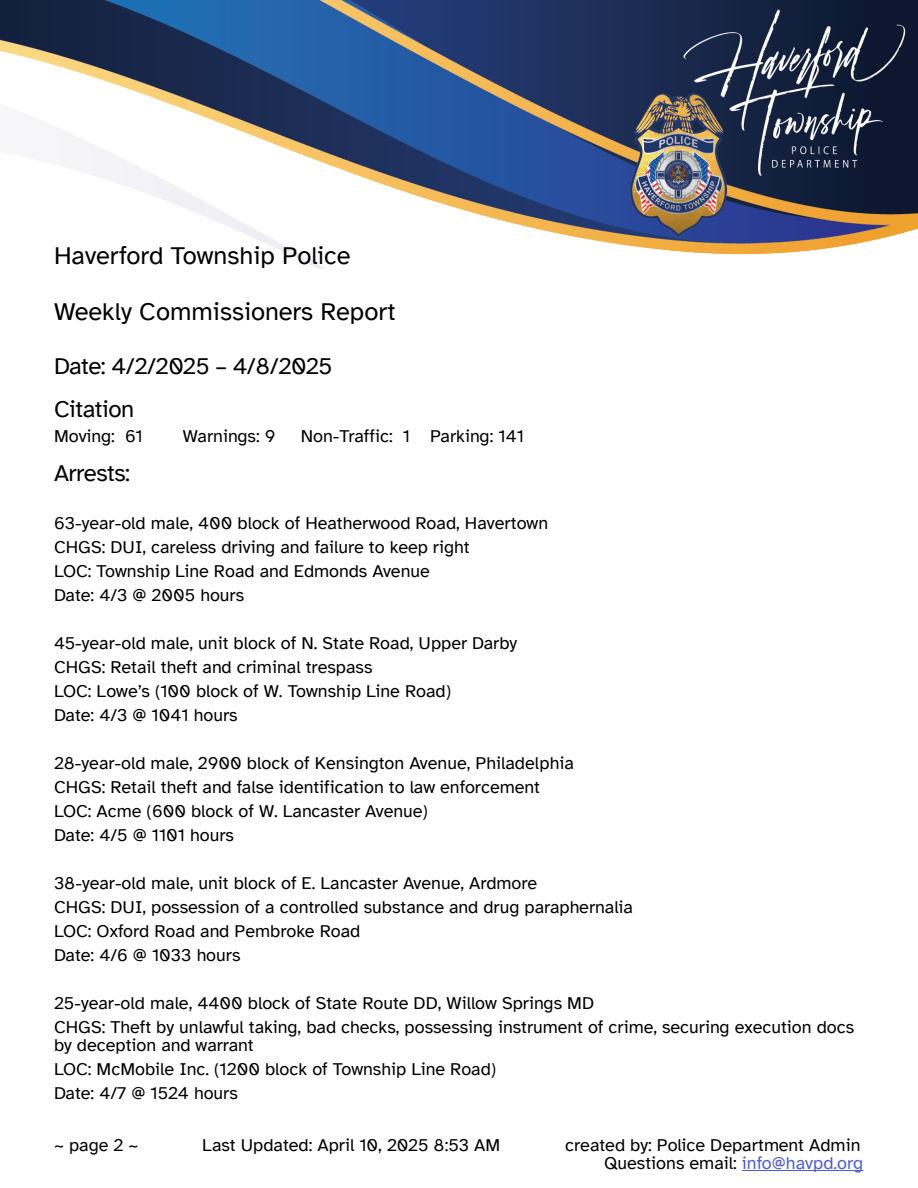
<style>
.page{position:relative;width:918px;height:1188px;background:#fff}
.page>*{position:absolute;margin:0;border:0;box-sizing:border-box;transform-origin:0 0}
.Heading{font:25.5px "Atkinson Hyperlegible";color:#000}
.Subheading{font:24px "Atkinson Hyperlegible";letter-spacing:-.02em;color:#000}
.Paragraph{font:24px "Atkinson Hyperlegible";letter-spacing:-.02em;color:#000}
.Paragraph-2{font:18px/18px "Atkinson Hyperlegible";color:#000;text-align:right}
.s1{color:#4f5cd6}
</style>
<div class="page">
<img style="left:0;top:0;width:918px;height:268px">
<hr style="left:742px;top:1170px;width:121px;height:1px;background:#4f5cd6">
<p class="Heading" style="left:54px;top:242px;width:298px">Haverford Township Police</p>
<p class="Heading" style="left:54px;top:298px;width:343px">Weekly Commissioners Report</p>
<p class="Subheading" style="left:54px;top:352px;width:280px">Date: 4/2/2025 – 4/8/2025</p>
<p class="Subheading" style="left:54px;top:396px;width:82px">Citation</p>
<p class="Paragraph-2" style="left:54px;top:427px;width:90px">Moving: 61</p>
<p class="Paragraph-2" style="left:183px;top:427px;width:94px">Warnings: 9</p>
<p class="Paragraph-2" style="left:301px;top:427px;width:225px">Non-Traffic: 1 Parking: 141</p>
<p class="Paragraph" style="left:54px;top:460px;width:78px">Arrests:</p>
<p class="Paragraph-2" style="left:54px;top:514px;width:496px">63-year-old male, 400 block of Heatherwood Road, Havertown</p>
<p class="Paragraph-2" style="left:54px;top:538px;width:417px">CHGS: DUI, careless driving and failure to keep right</p>
<p class="Paragraph-2" style="left:54px;top:562px;width:377px">LOC: Township Line Road and Edmonds Avenue</p>
<p class="Paragraph-2" style="left:54px;top:586px;width:192px">Date: 4/3 @ 2005 hours</p>
<p class="Paragraph-2" style="left:54px;top:634px;width:465px">45-year-old male, unit block of N. State Road, Upper Darby</p>
<p class="Paragraph-2" style="left:54px;top:658px;width:320px">CHGS: Retail theft and criminal trespass</p>
<p class="Paragraph-2" style="left:54px;top:682px;width:399px">LOC: Lowe’s (100 block of W. Township Line Road)</p>
<p class="Paragraph-2" style="left:54px;top:706px;width:185px">Date: 4/3 @ 1041 hours</p>
<p class="Paragraph-2" style="left:54px;top:754px;width:521px">28-year-old male, 2900 block of Kensington Avenue, Philadelphia</p>
<p class="Paragraph-2" style="left:54px;top:778px;width:487px">CHGS: Retail theft and false identification to law enforcement</p>
<p class="Paragraph-2" style="left:54px;top:802px;width:376px">LOC: Acme (600 block of W. Lancaster Avenue)</p>
<p class="Paragraph-2" style="left:54px;top:826px;width:182px">Date: 4/5 @ 1101 hours</p>
<p class="Paragraph-2" style="left:54px;top:874px;width:485px">38-year-old male, unit block of E. Lancaster Avenue, Ardmore</p>
<p class="Paragraph-2" style="left:54px;top:898px;width:580px">CHGS: DUI, possession of a controlled substance and drug paraphernalia</p>
<p class="Paragraph-2" style="left:54px;top:922px;width:308px">LOC: Oxford Road and Pembroke Road</p>
<p class="Paragraph-2" style="left:54px;top:946px;width:188px">Date: 4/6 @ 1033 hours</p>
<p class="Paragraph-2" style="left:54px;top:994px;width:542px">25-year-old male, 4400 block of State Route DD, Willow Springs MD</p>
<p class="Paragraph-2" style="left:54px;top:1018px;width:802px;text-align:left">CHGS: Theft by unlawful taking, bad checks, possessing instrument of crime, securing execution docs by deception and warrant</p>
<p class="Paragraph-2" style="left:54px;top:1060px;width:444px">LOC: McMobile Inc. (1200 block of Township Line Road)</p>
<p class="Paragraph-2" style="left:54px;top:1084px;width:185px">Date: 4/7 @ 1524 hours</p>
<p class="Paragraph-2" style="left:54px;top:1136px;width:86px">~ page 2 ~</p>
<p class="Paragraph-2" style="left:202px;top:1136px;width:299px">Last Updated: April 10, 2025 8:53 AM</p>
<p class="Paragraph-2" style="left:565px;top:1136px;width:300px">created by: Police Department Admin<br>Questions email: <span class="s1">info@havpd.org</span></p>
</div>
